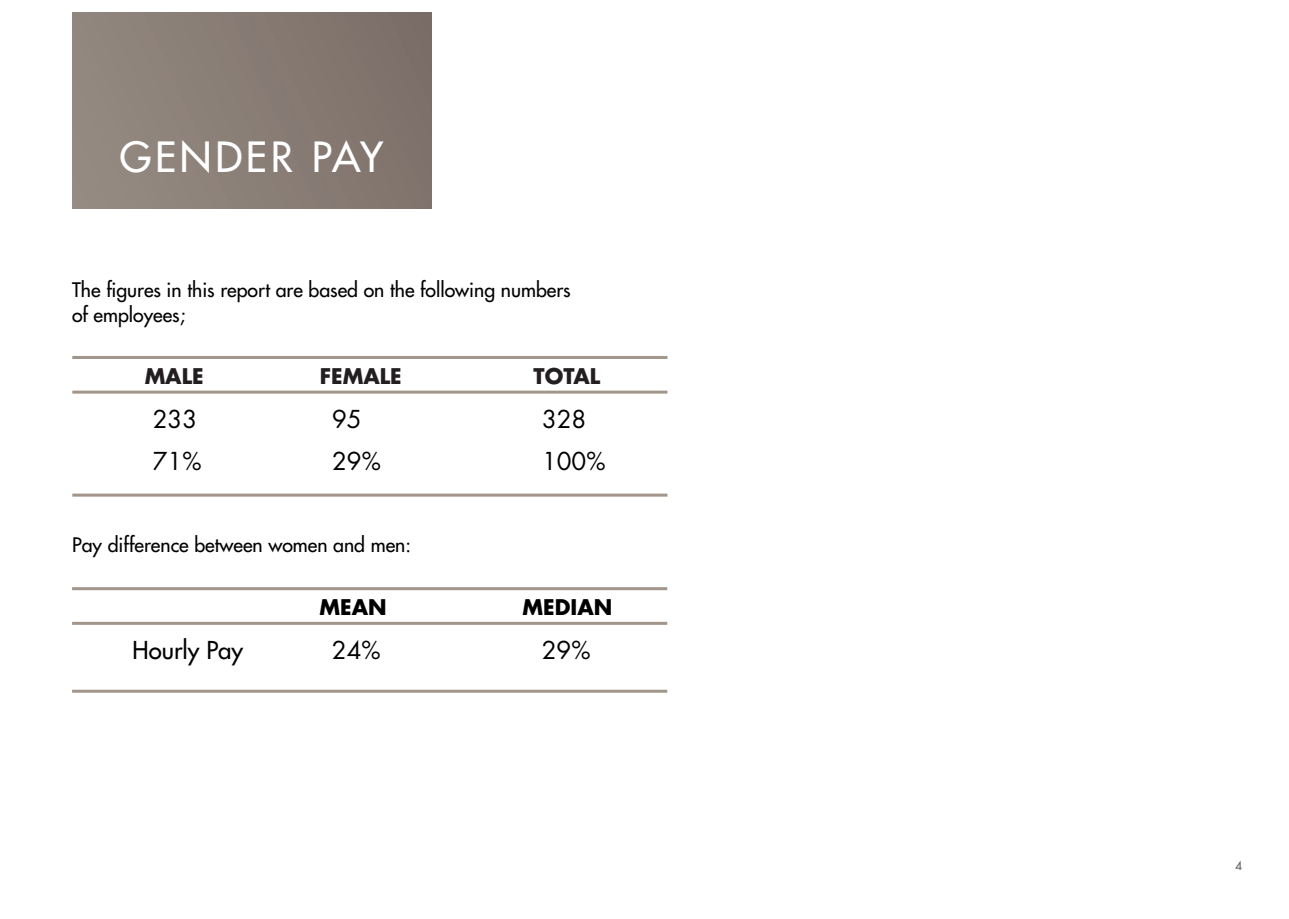
<style>
.page{position:relative;width:1289px;height:919px;background:#fff}
.page>*{position:absolute;margin:0;border:0;box-sizing:border-box;transform-origin:0 0}
.Basic_body{font:500 40.5px "Futura Std";letter-spacing:.09em;color:#fff}
.t1{font:24px "Futura Std";color:#000}
.t2{font:500 24px "Futura Std";color:#000002}
.t3{font:700 21px "Futura Std";color:#231f20}
.t4{font:700 21px "Futura Std";color:#000}
.t5{font:500 19.5px/25.5px "Futura Std";color:#000002}
.t6{font:500 12px "Futura Std";color:#606060}
</style>
<div class="page">
<div style="left:72px;top:13px;width:359px;height:195px;background:linear-gradient(to right,#948a81,#7d7069)"></div>
<hr style="left:72px;top:356px;width:595px;height:3px;background:#a2958a">
<hr style="left:72px;top:390px;width:595px;height:3px;background:#a2958a">
<hr style="left:72px;top:493px;width:595px;height:3px;background:#a2958a">
<hr style="left:72px;top:587px;width:595px;height:3px;background:#a2958a">
<hr style="left:72px;top:621px;width:595px;height:3px;background:#a2958a">
<hr style="left:72px;top:689px;width:595px;height:3px;background:#a2958a">
<p class="Basic_body" style="left:120px;top:131px;width:265px">GENDER PAY</p>
<p class="t5" style="left:72px;top:277px;width:500px">The figures in this report are based on the following numbers of employees;</p>
<p class="t3" style="left:145px;top:362px;width:60px">MALE</p>
<p class="t3" style="left:320px;top:362px;width:83px">FEMALE</p>
<p class="t3" style="left:533px;top:362px;width:68px">TOTAL</p>
<p class="t1" style="left:153px;top:403px;width:46px">233</p>
<p class="t1" style="left:153px;top:446px;width:50px">71%</p>
<p class="t1" style="left:332px;top:403px;width:31px">95</p>
<p class="t1" style="left:332px;top:446px;width:50px">29%</p>
<p class="t1" style="left:542px;top:403px;width:46px">328</p>
<p class="t1" style="left:542px;top:446px;width:65px">100%</p>
<p class="t5" style="left:72px;top:532px;width:340px">Pay difference between women and men:</p>
<p class="t4" style="left:319px;top:593px;width:69px">MEAN</p>
<p class="t4" style="left:522px;top:593px;width:91px">MEDIAN</p>
<p class="t2" style="left:133px;top:635px;width:112px">Hourly Pay</p>
<p class="t1" style="left:332px;top:634px;width:50px">24%</p>
<p class="t1" style="left:542px;top:635px;width:50px">29%</p>
<p class="t6" style="left:1235px;top:857px;width:8px">4</p>
</div>
